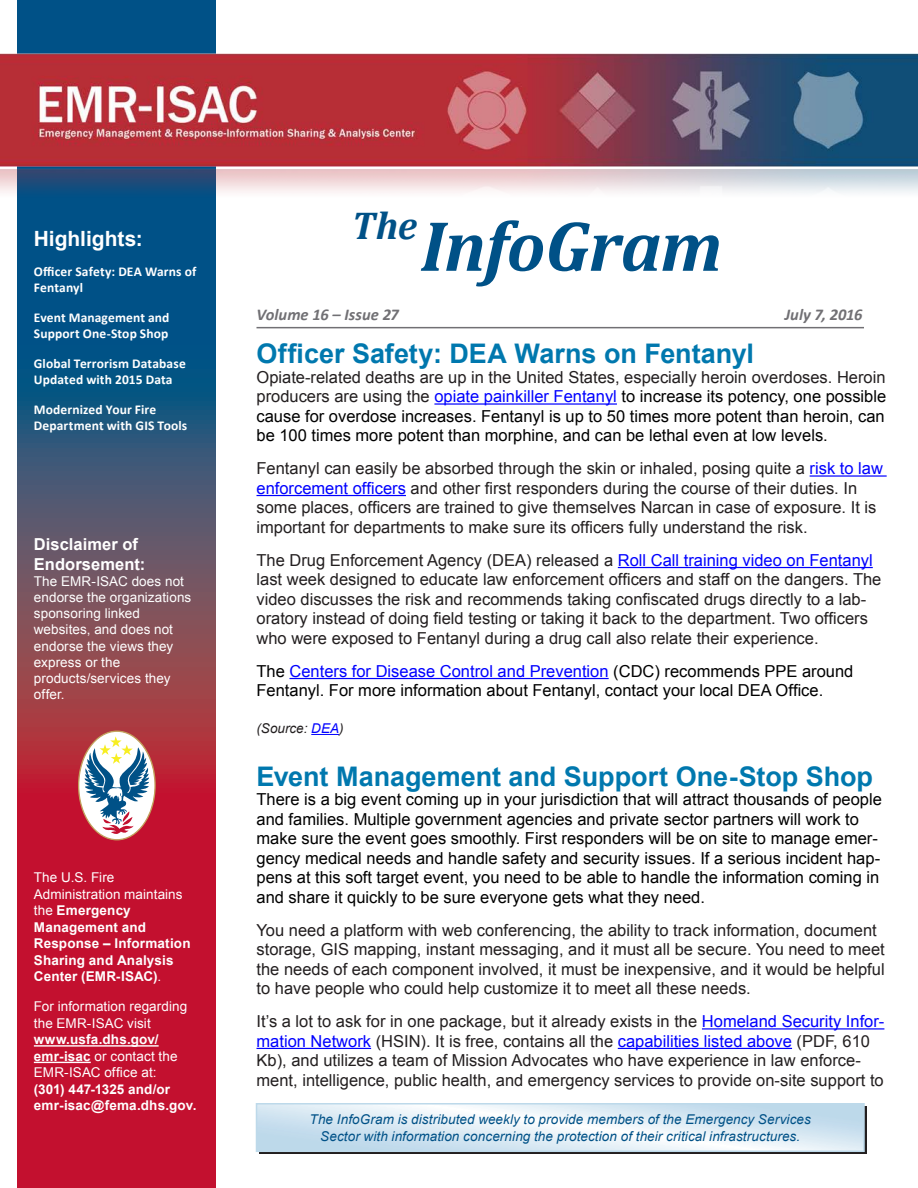
<style>
.page{position:relative;width:918px;height:1188px;background:#fff}
.page>*{position:absolute;margin:0;border:0;box-sizing:border-box;transform-origin:0 0}
.t1{font:italic 700 72px "Cambria";letter-spacing:-.015em;color:#005187}
.t2{font:italic 700 39px "Cambria";color:#005187}
.Subhead{font:700 27px "Arial";color:#0078ae}
.t3{font:700 21px "Arial";color:#fff}
.First_Paragraph{font:16.5px/19.5px "Arial";color:#231f20}
.First_Paragraph-2{font:16.5px/19.5px "Arial";color:#000}
.Last_Paragraph{font:16.5px/19.5px "Arial";color:#000}
.Volume_Issue_Number{font:italic 700 16.5px "Calibri";color:#717074}
.t4{font:700 16.5px/19.8px "Arial";letter-spacing:.005em;color:#fff}
.t5{font:13.5px/16.2px "Arial";letter-spacing:.005em;color:#fff}
.t6{font:700 13.5px/16.2px "Calibri";letter-spacing:.01em;color:#fff}
.t7{font:italic 13.5px/16.5px "Arial";letter-spacing:.005em;color:#005187;text-align:center}
.t8{font:700 13.5px/16.5px "Arial";letter-spacing:.01em;color:#fff}
.Source{font:italic 13.5px "Arial";color:#231f20}
.s1{font-weight:400}
.s2{font-weight:700}
.s3{color:#00f}
.s4{color:#000}
</style>
<div class="page">
<div style="left:259px;top:1106px;width:607px;height:48px;background:#231f20"></div>
<svg style="left:18px;top:0;width:198px;height:1188px;background:#7e3552"></svg>
<img style="left:0;top:54px;width:918px;height:229px">
<hr style="left:256px;top:327px;width:608px;height:1px;background:#717074">
<svg style="left:259px;top:1106px;width:603px;height:43px;background:#dceaf4"></svg>
<div style="left:256px;top:1103px;width:609px;height:49px;border:2px solid #bdd9ea"></div>
<svg style="left:78px;top:731px;width:78px;height:109px"></svg>
<hr style="left:34px;top:1045px;width:125px;height:2px;background:#fff">
<hr style="left:34px;top:1062px;width:57px;height:1px;background:#fff">
<hr style="left:434px;top:403px;width:183px;height:2px;background:#00f">
<hr style="left:810px;top:475px;width:77px;height:2px;background:#00f">
<hr style="left:256px;top:495px;width:150px;height:1px;background:#00f">
<hr style="left:618px;top:567px;width:255px;height:1px;background:#00f">
<hr style="left:290px;top:678px;width:319px;height:1px;background:#00f">
<svg style="left:311px;top:734px;width:28px;height:1px"></svg>
<hr style="left:702px;top:1028px;width:182px;height:2px;background:#00f">
<hr style="left:256px;top:1048px;width:115px;height:1px;background:#00f">
<hr style="left:618px;top:1048px;width:174px;height:1px;background:#00f">
<p class="t3" style="left:34px;top:225px;width:110px">Highlights:</p>
<p class="t6" style="left:34px;top:264px;width:164px">Officer Safety: DEA Warns of<br>Fentanyl</p>
<p class="t6" style="left:34px;top:309px;width:137px">Event Management and<br>Support One-Stop Shop</p>
<p class="t6" style="left:34px;top:355px;width:153px">Global Terrorism Database<br>Updated with 2015 Data</p>
<p class="t6" style="left:34px;top:401px;width:155px">Modernized Your Fire<br>Department with GIS Tools</p>
<p class="t4" style="left:34px;top:535px;width:113px">Disclaimer of<br>Endorsement:</p>
<p class="t5" style="left:34px;top:573px;width:159px">The EMR-ISAC does not endorse the organizations sponsoring linked websites, and does not endorse the views they express or the products/services they offer.</p>
<p class="t8" style="left:34px;top:870px;width:158px"><span class="s1">The U.S. Fire<br>Administration maintains the</span> Emergency<br>Management and<br>Response – Information<br>Sharing and Analysis<br>Center (EMR-ISAC)<span class="s1">.</span></p>
<p class="t5" style="left:34px;top:999px;width:164px">For information regarding the EMR-ISAC visit <span class="s2">www.usfa.dhs.gov/ emr-isac</span> or contact the<br>EMR-ISAC office at:<br><span class="s2">(301) 447-1325 and/or emr-isac@fema.dhs.gov.</span></p>
<h1 class="t2" style="left:352px;top:198px;width:67px">The</h1>
<h1 class="t1" style="left:421px;top:195px;width:303px">InfoGram</h1>
<p class="Volume_Issue_Number" style="left:256px;top:304px;width:144px">Volume 16 – Issue 27</p>
<p class="Volume_Issue_Number" style="left:785px;top:304px;width:79px">July 7, 2016</p>
<h2 class="Subhead" style="left:256px;top:336px;width:499px">Officer Safety: DEA Warns on Fentanyl</h2>
<p class="First_Paragraph" style="left:256px;top:367px;width:631px">Opiate-related deaths are up in the United States, especially heroin overdoses. Heroin producers are using the <span class="s3">opiate painkiller Fentanyl</span> <span class="s4">to increase its potency, one possible</span></p>
<p class="First_Paragraph-2" style="left:256px;top:406px;width:630px">cause for overdose increases. Fentanyl is up to 50 times more potent than heroin, can be 100 times more potent than morphine, and can be lethal even at low levels.</p>
<p class="First_Paragraph" style="left:256px;top:459px;width:628px">Fentanyl can easily be absorbed through the skin or inhaled, posing quite a <span class="s3">risk to law enforcement officers</span> and other first responders during the course of their duties. In some places, officers are trained to give themselves Narcan in case of exposure. It is important for departments to make sure its officers fully understand the risk.</p>
<p class="First_Paragraph" style="left:256px;top:550px;width:626px">The Drug Enforcement Agency (DEA) released a <span class="s3">Roll Call training video on Fentanyl </span>last week designed to educate law enforcement officers and staff on the dangers. The video discusses the risk and recommends taking confiscated drugs directly to a lab&shy;oratory instead of doing field testing or taking it back to the department. Two officers who were exposed to Fentanyl during a drug call also relate their experience.</p>
<p class="Last_Paragraph" style="left:256px;top:661px;width:598px">The <span class="s3">Centers for Disease Control and Prevention</span> (CDC) recommends PPE around<br>Fentanyl. For more information about Fentanyl, contact your local DEA Office.</p>
<p class="Source" style="left:256px;top:720px;width:89px">(Source: <span class="s3">DEA</span>)</p>
<h2 class="Subhead" style="left:256px;top:758px;width:618px">Event Management and Support One-Stop Shop</h2>
<p class="First_Paragraph-2" style="left:256px;top:790px;width:627px">There is a big event coming up in your jurisdiction that will attract thousands of people and families. Multiple government agencies and private sector partners will work to make sure the event goes smoothly. First responders will be on site to manage emer&shy;gency medical needs and handle safety and security issues. If a serious incident hap&shy;pens at this soft target event, you need to be able to handle the information coming in and share it quickly to be sure everyone gets what they need.</p>
<p class="First_Paragraph" style="left:256px;top:920px;width:630px">You need a platform with web conferencing, the ability to track information, document storage, GIS mapping, instant messaging, and it must all be secure. You need to meet the needs of each component involved, it must be inexpensive, and it would be helpful to have people who could help customize it to meet all these needs.</p>
<p class="First_Paragraph" style="left:256px;top:1012px;width:629px">It’s a lot to ask for in one package, but it already exists in the <span class="s3">Homeland Security Infor&shy;mation Network</span> (HSIN). It is free, contains all the <span class="s3">capabilities listed above</span> (PDF, 610<br>Kb), and utilizes a team of Mission Advocates who have experience in law enforce&shy;ment, intelligence, public health, and emergency services to provide on-site support to</p>
<p class="t7" style="left:310px;top:1111px;width:503px">The InfoGram is distributed weekly to provide members of the Emergency Services<br>Sector with information concerning the protection of their critical infrastructures.</p>
</div>
